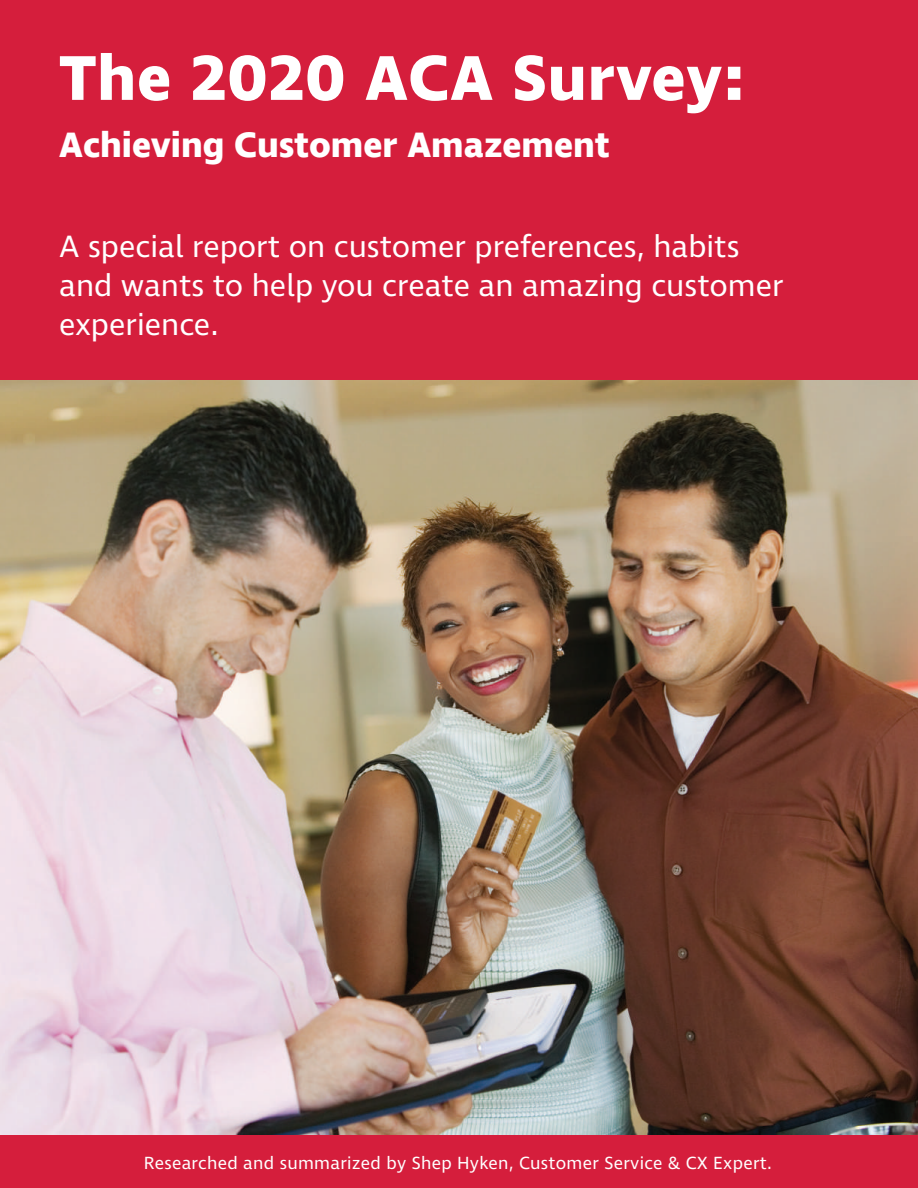
<style>
.page{position:relative;width:918px;height:1188px;background:#d51e3c}
.page>*{position:absolute;margin:0;border:0;box-sizing:border-box;transform-origin:0 0}
.t1{font:700 64.5px "Ingra";letter-spacing:.015em;color:#fff}
.t2{font:700 36px "Ingra";color:#fff}
.t3{font:31.5px/39px "Ingra";color:#fff}
.t4{font:18px "Ingra";letter-spacing:.015em;color:#fff}
</style>
<div class="page">
<img style="left:0;top:381px;width:918px;height:753px">
<h1 class="t1" style="left:59px;top:37px;width:686px">The 2020 ACA Survey:</h1>
<p class="t2" style="left:59px;top:122px;width:552px">Achieving Customer Amazement</p>
<p class="t3" style="left:59px;top:229px;width:726px">A special report on customer preferences, habits and wants to help you create an amazing customer experience.</p>
<p class="t4" style="left:144px;top:1152px;width:630px">Researched and summarized by Shep Hyken, Customer Service &amp; CX Expert.</p>
</div>
